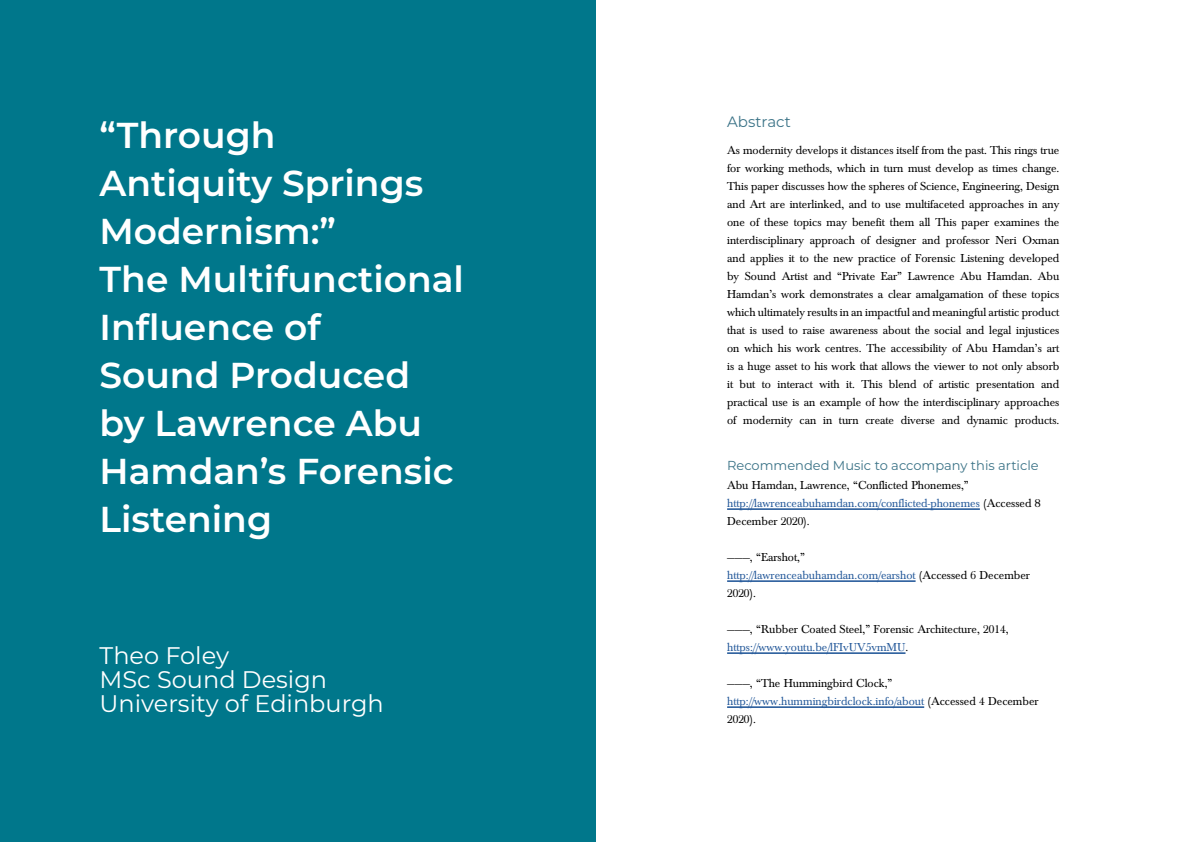
<style>
.page{position:relative;width:1191px;height:842px;background:#fff}
.page>*{position:absolute;margin:0;border:0;box-sizing:border-box;transform-origin:0 0}
.t1{font:600 36px/48px "Montserrat";color:#fff}
.t2{font:24px/24px "Montserrat";color:#fff}
.t3{font:15px "Montserrat";color:#3b7387}
.t4{font:13px "Montserrat";color:#3b7387}
.t5{font:12px/18px "Baskerville";color:#000}
.s1{color:#275b9b}
</style>
<div class="page">
<div style="left:0;top:0;width:595px;height:842px;background:#00778b"></div>
<hr style="left:727px;top:508px;width:253px;height:2px;background:#275b9b">
<hr style="left:727px;top:580px;width:188px;height:2px;background:#275b9b">
<hr style="left:727px;top:652px;width:178px;height:2px;background:#275b9b">
<hr style="left:727px;top:706px;width:197px;height:2px;background:#275b9b">
<h1 class="t1" style="left:100px;top:109px;width:366px">“Through<br>Antiquity Springs<br>Modernism:”<br>The Multifunctional<br>Influence of<br>Sound Produced by Lawrence Abu<br>Hamdan’s Forensic<br>Listening</h1>
<p class="t3" style="left:727px;top:112px;width:65px">Abstract</p>
<p class="t5" style="left:727px;top:141px;width:334px;text-align:justify">As modernity develops it distances itself from the past. This rings true for working methods, which in turn must develop as times change.<br>This paper discusses how the spheres of Science, Engineering, Design and Art are interlinked, and to use multifaceted approaches in any one of these topics may benefit them all This paper examines the interdisciplinary approach of designer and professor Neri Oxman and applies it to the new practice of Forensic Listening developed by Sound Artist and “Private Ear” Lawrence Abu Hamdan. Abu Hamdan’s work demonstrates a clear amalgamation of these topics which ultimately results in an impactful and meaningful artistic product that is used to raise awareness about the social and legal injustices on which his work centres. The accessibility of Abu Hamdan’s art is a huge asset to his work that allows the viewer to not only absorb it but to interact with it. This blend of artistic presentation and practical use is an example of how the interdisciplinary approaches of modernity can in turn create diverse and dynamic products.</p>
<p class="t4" style="left:727px;top:456px;width:313px">Recommended Music to accompany this article</p>
<p class="t5" style="left:727px;top:476px;width:315px">Abu Hamdan, Lawrence, “Conflicted Phonemes,” <span class="s1">http://lawrenceabuhamdan.com/conflicted-phonemes</span> (Accessed 8<br>December 2020).</p>
<p class="t5" style="left:727px;top:548px;width:304px">———, “Earshot,”<br><span class="s1">http://lawrenceabuhamdan.com/earshot</span> (Accessed 6 December<br>2020).</p>
<p class="t5" style="left:727px;top:620px;width:283px">———, “Rubber Coated Steel,” Forensic Architecture, 2014, <span class="s1">https://www.youtu.be/lFIvUV5vmMU</span>.</p>
<p class="t5" style="left:727px;top:674px;width:313px">———, “The Hummingbird Clock,” <span class="s1">http://www.hummingbirdclock.info/about</span> (Accessed 4 December<br>2020).</p>
<h2 class="t2" style="left:100px;top:643px;width:286px">Theo Foley<br>MSc Sound Design<br>University of Edinburgh</h2>
</div>
